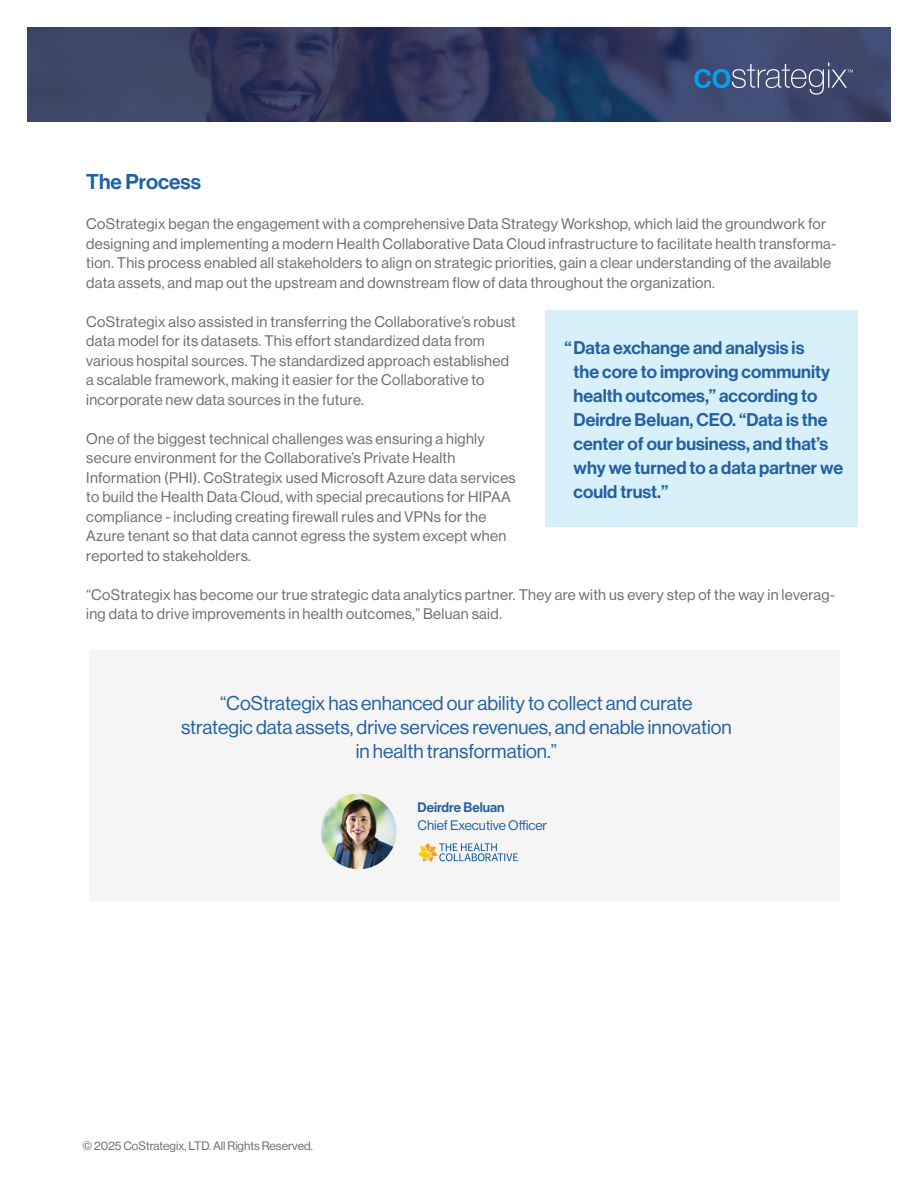
<style>
.page{position:relative;width:918px;height:1188px;background:#fff}
.page>*{position:absolute;margin:0;border:0;box-sizing:border-box;transform-origin:0 0}
.t1{font:21px "N Haas Grotesk DS Pro 65 Md";color:#2260a3}
.t2{font:19.5px/24px "N Haas Grotesk DS Pro 55 Rg";color:#2260a3;text-align:center}
.t3{font:18px/24px "N Haas Grotesk DS Pro 65 Md";color:#2260a3}
.t4{font:15px/19.5px "N Haas Grotesk DS Pro 55 Rg";letter-spacing:.02em;color:#6c6d70}
.t5{font:13.5px "N Haas Grotesk DS Pro 55 Rg";color:#2260a3}
.t6{font:13.5px "N Haas Grotesk DS Pro 65 Md";color:#2260a3}
.t7{font:12px "N Haas Grotesk DS Pro 55 Rg";color:#6c6d70}
</style>
<div class="page">
<svg style="left:27px;top:27px;width:864px;height:94px;background:#343d62"></svg>
<svg style="left:694px;top:63px;width:159px;height:32px;background:#4f6287"></svg>
<div style="left:545px;top:310px;width:313px;height:217px;background:#d7f0f9"></div>
<div style="left:89px;top:650px;width:750px;height:251px;background:#f5f5f5"></div>
<img style="left:321px;top:794px;width:76px;height:75px;border-radius:38px">
<svg style="left:418px;top:843px;width:100px;height:19px"></svg>
<p class="t1" style="left:86px;top:169px;width:116px">The Process</p>
<p class="t4" style="left:86px;top:215px;width:752px">CoStrategix began the engagement with a comprehensive Data Strategy Workshop, which laid the groundwork for designing and implementing a modern Health Collaborative Data Cloud infrastructure to facilitate health transforma&shy;tion. This process enabled all stakeholders to align on strategic priorities, gain a clear understanding of the available data assets, and map out the upstream and downstream flow of data throughout the organization.</p>
<p class="t4" style="left:86px;top:312px;width:431px">CoStrategix also assisted in transferring the Collaborative’s robust data model for its datasets. This effort standardized data from various hospital sources. The standardized approach established a scalable framework, making it easier for the Collaborative to incorporate new data sources in the future.</p>
<p class="t4" style="left:86px;top:429px;width:431px">One of the biggest technical challenges was ensuring a highly secure environment for the Collaborative’s Private Health Information (PHI). CoStrategix used Microsoft Azure data services to build the Health Data Cloud, with special precautions for HIPAA compliance - including creating firewall rules and VPNs for the Azure tenant so that data cannot egress the system except when reported to stakeholders.</p>
<p class="t4" style="left:86px;top:585px;width:750px">“CoStrategix has become our true strategic data analytics partner. They are with us every step of the way in leverag&shy;ing data to drive improvements in health outcomes,” Beluan said.</p>
<p class="t3" style="left:574px;top:336px;width:271px;text-indent:-9px">“Data exchange and analysis is<br>the core to improving community health outcomes,” according to<br>Deirdre Beluan, CEO. “Data is the center of our business, and that’s why we turned to a data partner we could trust.”</p>
<p class="t2" style="left:181px;top:691px;width:552px">“CoStrategix has enhanced our ability to collect and curate<br>strategic data assets, drive services revenues, and enable innovation in health transformation.”</p>
<p class="t6" style="left:418px;top:799px;width:88px">Deirdre Beluan</p>
<p class="t5" style="left:418px;top:817px;width:131px">Chief Executive Officer</p>
<p class="t7" style="left:82px;top:1139px;width:232px">© 2025 CoStrategix, LTD. All Rights Reserved.</p>
</div>
